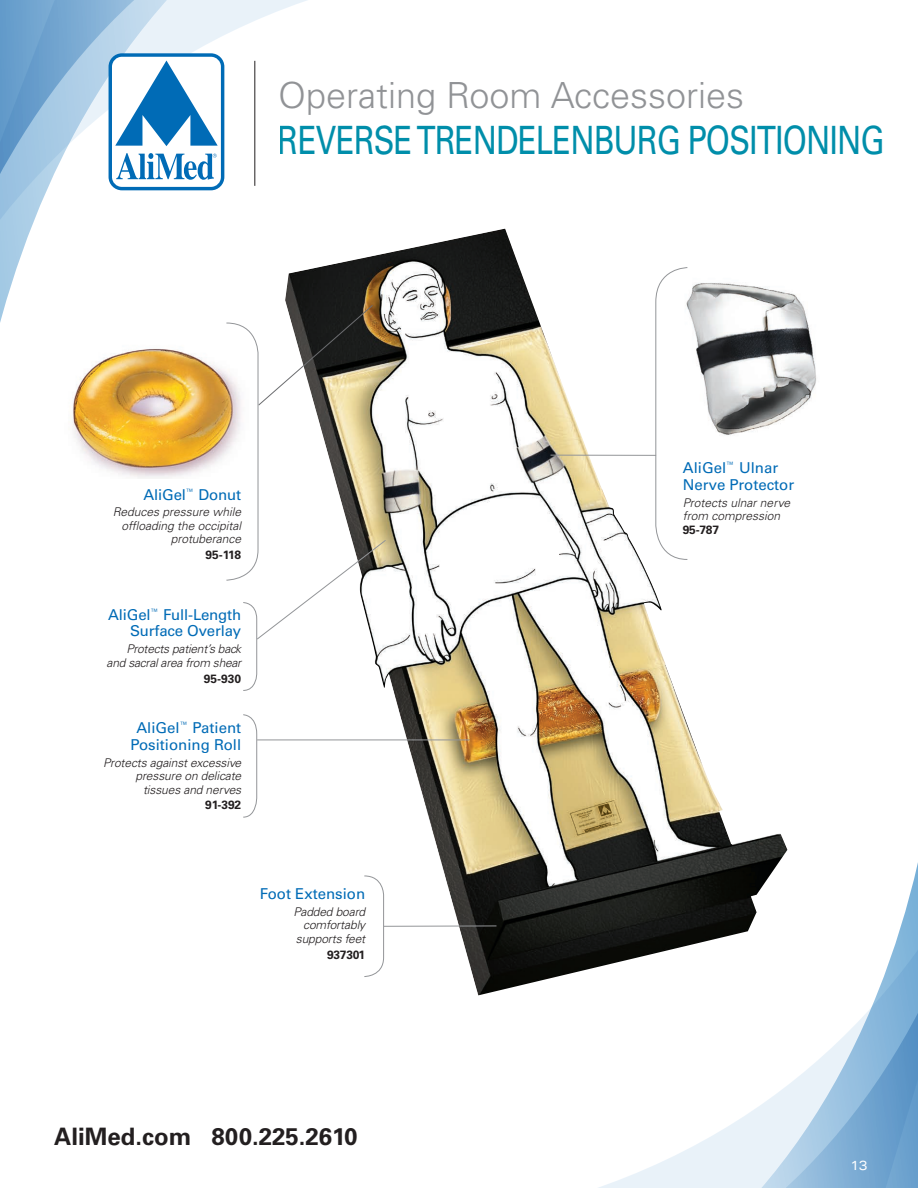
<style>
.page{position:relative;width:918px;height:1188px;background:#fff}
.page>*{position:absolute;margin:0;border:0;box-sizing:border-box;transform-origin:0 0}
.t1{font:39px "Univers LT Std";letter-spacing:-.03em;color:#008eaa;scale:.8 1}
.t2{font:300 36px "Univers LT Std";color:#919396}
.t3{font:700 24px "Univers LT Std";color:#231f20}
.t4{font:15px/16.5px "Univers LT Std";color:#006bb6;text-align:right}
.t5{font:expanded 13.2px "Univers LT Std";color:#fff;scale:.91 1}
.t6{font:italic 300 12px/13.5px "Univers LT Std";letter-spacing:-.01em;color:#231f20;text-align:right}
.t7{font:700 12px "Univers LT Std";letter-spacing:-.015em;color:#231f20}
.s1{font-weight:700;font-style:normal}
</style>
<div class="page">
<svg style="left:0;top:0;width:271px;height:323px"></svg>
<svg style="left:598px;top:1149px;width:91px;height:39px"></svg>
<svg style="left:689px;top:849px;width:229px;height:339px"></svg>
<svg style="left:109px;top:53px;width:115px;height:137px"></svg>
<img style="left:285px;top:229px;width:502px;height:766px">
<img style="left:73px;top:348px;width:153px;height:130px">
<img style="left:679px;top:265px;width:138px;height:189px">
<svg style="left:364px;top:875px;width:20px;height:102px"></svg>
<svg style="left:243px;top:714px;width:14px;height:104px"></svg>
<hr style="left:257px;top:740px;width:213px;height:1px;background:#939598">
<hr style="left:384px;top:926px;width:112px;height:1px;background:#939598">
<hr style="left:550px;top:455px;width:106px;height:1px;background:#939598">
<svg style="left:226px;top:304px;width:161px;height:387px"></svg>
<svg style="left:655px;top:267px;width:33px;height:293px"></svg>
<p class="t2" style="left:278px;top:74px;width:467px">Operating Room Accessories</p>
<h1 class="t1" style="left:278px;top:117px;width:760px">REVERSE TRENDELENBURG POSITIONING</h1>
<p class="t4" style="left:143px;top:486px;width:99px">AliGel<sup>™</sup> Donut</p>
<p class="t6" style="left:113px;top:505px;width:130px">Reduces pressure while offloading the occipital protuberance</p>
<p class="t7" style="left:205px;top:548px;width:37px">95-118</p>
<p class="t4" style="left:108px;top:606px;width:135px">AliGel<sup>™</sup> Full-Length<br>Surface Overlay</p>
<p class="t6" style="left:107px;top:642px;width:136px">Protects patient’s back and sacral area from shear</p>
<p class="t7" style="left:204px;top:672px;width:39px">95-930</p>
<p class="t4" style="left:130px;top:720px;width:112px;text-align:center">AliGel<sup>™</sup> Patient<br>Positioning Roll</p>
<p class="t6" style="left:103px;top:756px;width:140px">Protects against excessive pressure on delicate tissues and nerves</p>
<p class="t7" style="left:205px;top:798px;width:38px">91-392</p>
<p class="t4" style="left:260px;top:885px;width:107px">Foot Extension</p>
<p class="t6" style="left:294px;top:905px;width:73px">Padded board comfortably supports feet</p>
<p class="t7" style="left:327px;top:948px;width:40px">937301</p>
<p class="t4" style="left:683px;top:460px;width:113px;text-align:left">AliGel<sup>™</sup> Ulnar<br>Nerve Protector</p>
<p class="t6" style="left:683px;top:496px;width:109px;text-align:left">Protects ulnar nerve from compression<br><span class="s1">95-787</span></p>
<h3 class="t3" style="left:54px;top:1123px;width:305px">AliMed.com 800.225.2610</h3>
<p class="t5" style="left:850px;top:1157px;width:20px">13</p>
</div>
